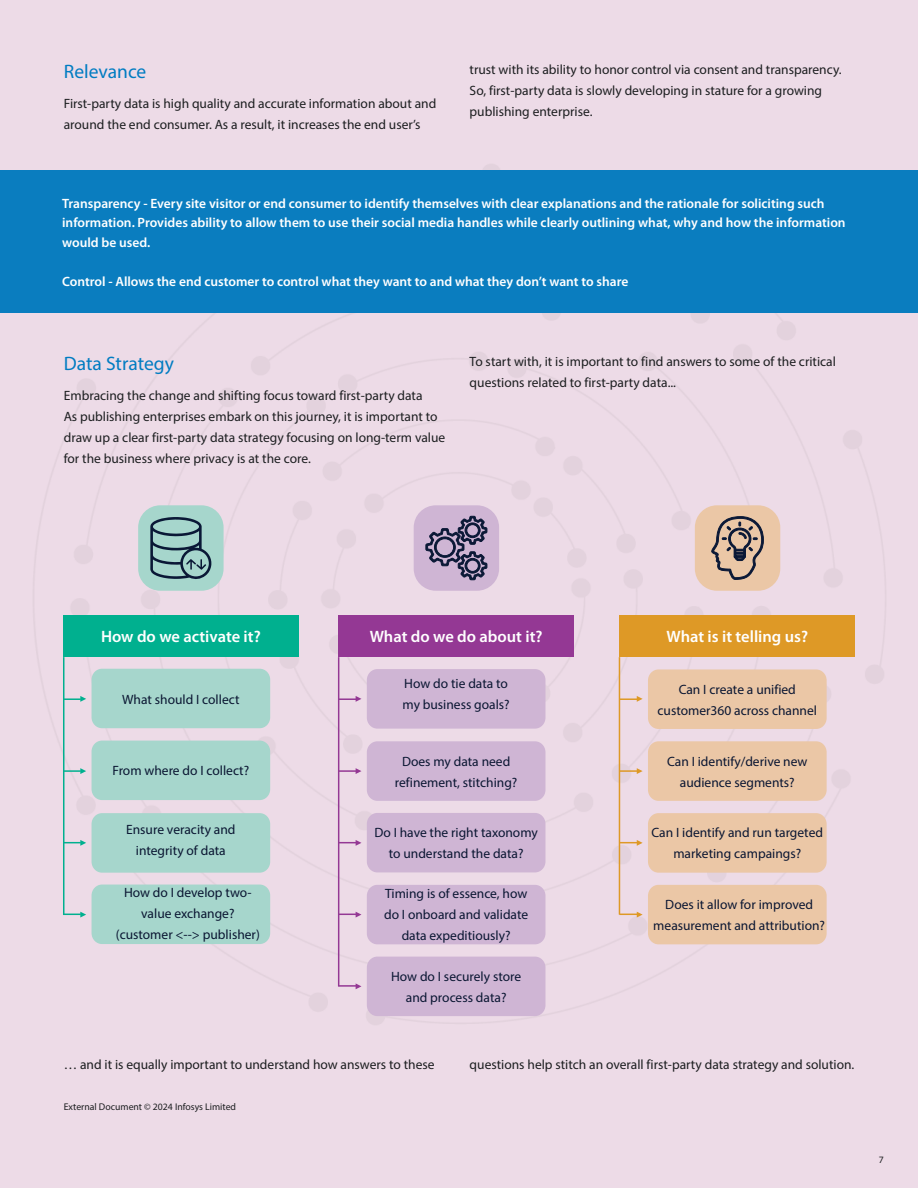
<style>
.page{position:relative;width:918px;height:1188px;background:#eddbe7}
.page>*{position:absolute;margin:0;border:0;box-sizing:border-box;transform-origin:0 0}
.t1{font:19.5px "Myriad Pro";color:#007cc2}
.t2{font:600 16.5px "Myriad Pro";color:#fff}
.t3{font:13.5px/21px "Myriad Pro";color:#1c1e20}
.t4{font:13.5px/21px "Myriad Pro";color:#0a1632;text-align:center}
.t5{font:600 13.5px/19.5px "Myriad Pro";color:#fff}
.t6{font:9.75px "Myriad Pro";color:#1c1e20}
</style>
<div class="page">
<div style="left:0;top:170px;width:918px;height:143px;background:#0a7dbf"></div>
<div style="left:63px;top:615px;width:236px;height:42px;background:#00b08f"></div>
<div style="left:92px;top:669px;width:178px;height:59px;background:#a6d6cc;border-radius:11px"></div>
<div style="left:92px;top:741px;width:178px;height:59px;background:#a6d6cc;border-radius:11px"></div>
<div style="left:92px;top:813px;width:178px;height:60px;background:#a6d6cc;border-radius:11px"></div>
<div style="left:92px;top:885px;width:178px;height:59px;background:#a6d6cc;border-radius:11px"></div>
<hr style="left:63px;top:657px;width:1px;height:258px;background:#00b08f">
<svg style="left:64px;top:696px;width:22px;height:6px"></svg>
<svg style="left:64px;top:768px;width:22px;height:6px"></svg>
<svg style="left:64px;top:840px;width:22px;height:6px"></svg>
<svg style="left:63px;top:912px;width:23px;height:6px"></svg>
<div style="left:620px;top:615px;width:235px;height:42px;background:#de9926"></div>
<div style="left:648px;top:669px;width:179px;height:60px;background:#ebc7a6;border-radius:11px"></div>
<div style="left:648px;top:741px;width:179px;height:60px;background:#ebc7a6;border-radius:11px"></div>
<div style="left:648px;top:813px;width:179px;height:60px;background:#ebc7a6;border-radius:11px"></div>
<div style="left:648px;top:885px;width:179px;height:59px;background:#ebc7a6;border-radius:11px"></div>
<hr style="left:619px;top:657px;width:1px;height:258px;background:#de9926">
<svg style="left:620px;top:696px;width:23px;height:6px"></svg>
<svg style="left:620px;top:768px;width:23px;height:6px"></svg>
<svg style="left:620px;top:840px;width:23px;height:6px"></svg>
<svg style="left:619px;top:912px;width:24px;height:6px"></svg>
<div style="left:339px;top:615px;width:235px;height:42px;background:#943894"></div>
<div style="left:367px;top:669px;width:178px;height:60px;background:#cfb5d4;border-radius:11px"></div>
<div style="left:367px;top:741px;width:178px;height:60px;background:#cfb5d4;border-radius:11px"></div>
<div style="left:367px;top:813px;width:178px;height:59px;background:#cfb5d4;border-radius:11px"></div>
<div style="left:367px;top:885px;width:178px;height:59px;background:#cfb5d4;border-radius:11px"></div>
<div style="left:367px;top:957px;width:178px;height:59px;background:#cfb5d4;border-radius:11px"></div>
<hr style="left:338px;top:657px;width:1px;height:329px;background:#943894">
<svg style="left:339px;top:696px;width:22px;height:6px"></svg>
<svg style="left:339px;top:768px;width:22px;height:6px"></svg>
<svg style="left:339px;top:840px;width:22px;height:6px"></svg>
<svg style="left:339px;top:912px;width:22px;height:6px"></svg>
<svg style="left:338px;top:983px;width:23px;height:6px"></svg>
<div style="left:138px;top:505px;width:86px;height:86px;background:#a6d6cc;border-radius:22px"></div>
<div style="left:414px;top:505px;width:85px;height:86px;background:#cfb5d4;border-radius:22px"></div>
<div style="left:695px;top:505px;width:85px;height:86px;background:#ebc7a6;border-radius:22px"></div>
<svg style="left:150px;top:517px;width:62px;height:62px"></svg>
<svg style="left:425px;top:515px;width:63px;height:66px"></svg>
<svg style="left:711px;top:516px;width:53px;height:64px"></svg>
<h1 class="t1" style="left:64px;top:60px;width:84px">Relevance</h1>
<p class="t3" style="left:64px;top:93px;width:374px">First-party data is high quality and accurate information about and around the end consumer. As a result, it increases the end user’s</p>
<p class="t3" style="left:470px;top:59px;width:374px">trust with its ability to honor control via consent and transparency.<br>So, first-party data is slowly developing in stature for a growing publishing enterprise.</p>
<p class="t5" style="left:62px;top:193px;width:785px">Transparency - Every site visitor or end consumer to identify themselves with clear explanations and the rationale for soliciting such information. Provides ability to allow them to use their social media handles while clearly outlining what, why and how the information would be used.</p>
<p class="t5" style="left:62px;top:271px;width:568px">Control - Allows the end customer to control what they want to and what they don’t want to share</p>
<h1 class="t1" style="left:64px;top:352px;width:112px">Data Strategy</h1>
<p class="t3" style="left:64px;top:385px;width:383px">Embracing the change and shifting focus toward first-party data<br>As publishing enterprises embark on this journey, it is important to draw up a clear first-party data strategy focusing on long-term value for the business where privacy is at the core.</p>
<p class="t3" style="left:470px;top:351px;width:368px">To start with, it is important to find answers to some of the critical questions related to first-party data...</p>
<p class="t2" style="left:101px;top:626px;width:161px">How do we activate it?</p>
<p class="t2" style="left:370px;top:626px;width:174px">What do we do about it?</p>
<p class="t2" style="left:666px;top:626px;width:143px">What is it telling us?</p>
<p class="t4" style="left:122px;top:688px;width:119px">What should I collect</p>
<p class="t4" style="left:112px;top:760px;width:138px">From where do I collect?</p>
<p class="t4" style="left:126px;top:819px;width:111px">Ensure veracity and integrity of data</p>
<p class="t4" style="left:116px;top:882px;width:146px">How do I develop two&shy;value exchange? (customer &lt;--&gt; publisher)</p>
<p class="t4" style="left:403px;top:673px;width:109px;text-align:left">How do tie data to my business goals?</p>
<p class="t4" style="left:395px;top:750px;width:124px">Does my data need refinement, stitching?</p>
<p class="t4" style="left:374px;top:822px;width:165px">Do I have the right taxonomy to understand the data?</p>
<p class="t4" style="left:384px;top:882px;width:146px">Timing is of essence, how do I onboard and validate data expeditiously?</p>
<p class="t4" style="left:391px;top:966px;width:132px">How do I securely store and process data?</p>
<p class="t4" style="left:658px;top:679px;width:161px">Can I create a unified customer360 across channel</p>
<p class="t4" style="left:667px;top:750px;width:142px">Can I identify/derive new audience segments?</p>
<p class="t4" style="left:652px;top:822px;width:173px">Can I identify and run targeted marketing campaings?</p>
<p class="t4" style="left:653px;top:894px;width:173px">Does it allow for improved measurement and attribution?</p>
<p class="t3" style="left:64px;top:1054px;width:372px">… and it is equally important to understand how answers to these</p>
<p class="t3" style="left:470px;top:1054px;width:386px">questions help stitch an overall first-party data strategy and solution.</p>
<p class="t6" style="left:64px;top:1101px;width:174px">External Document © 2024 Infosys Limited</p>
</div>
